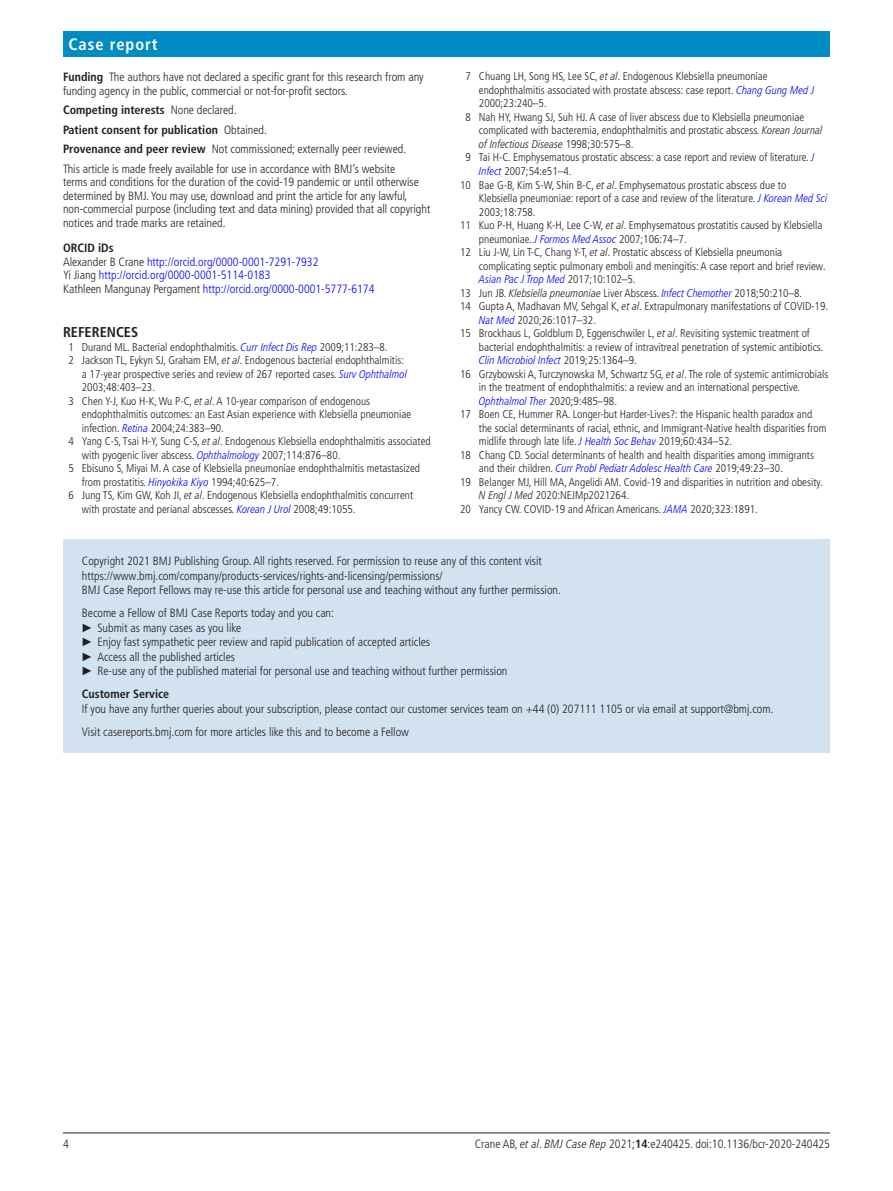
<style>
.page{position:relative;width:893px;height:1191px;background:#fff}
.page>*{position:absolute;margin:0;border:0;box-sizing:border-box;transform-origin:0 0}
.t1{font:700 condensed 16.5px "Frutiger LT Pro";letter-spacing:.055em;color:#fff}
.t2{font:700 condensed 14.25px "Frutiger LT Std";color:#231f20}
.t3{font:300 condensed 12px/14.4px "Frutiger LT Pro";color:#231f20}
.t4{font:300 condensed 12px/13.5px "Frutiger LT Pro";color:#00f}
.t5{font:700 condensed 12px "Frutiger LT Pro";color:#231f20}
.t6{font:300 condensed 11.25px "Frutiger LT Pro";color:#231f20}
.t7{font:italic 300 condensed 11.25px "Frutiger LT Pro";color:#00f}
.t8{font:italic 300 condensed 11.25px "Frutiger LT Pro";color:#231f20}
.s1{font-weight:700}
.s2{font-weight:700;color:#231f20}
.s3{color:#231f20}
.s4{font-style:italic;color:#00f}
.s5{font-style:italic}
.s6{font-style:normal}
.s7{font-style:normal;color:#231f20}
.s8{font-family:"Arial";font-weight:400;font-stretch:normal}
</style>
<div class="page">
<hr style="left:63px;top:1132px;width:767px;height:1px;background:#231f20">
<div style="left:63px;top:31px;width:767px;height:25px;background:#008bc5"></div>
<div style="left:63px;top:539px;width:767px;height:213px;background:#d2e2f0"></div>
<h1 class="t1" style="left:69px;top:34px;width:91px">Case report</h1>
<p class="t3" style="left:63px;top:70px;width:362px;line-height:13.5px"><span class="s1">Funding</span> The authors have not declared a specific grant for this research from any funding agency in the public, commercial or not-for-profit sectors.</p>
<p class="t3" style="left:63px;top:100px;width:345px;line-height:19.5px"><span class="s1">Competing interests</span> None declared.<br><span class="s1">Patient consent for publication</span> Obtained.<br><span class="s1">Provenance and peer review</span> Not commissioned; externally peer reviewed.<br>This article is made freely available for use in accordance with BMJ’s website</p>
<p class="t3" style="left:63px;top:175px;width:369px;line-height:13.5px">terms and conditions for the duration of the covid-19 pandemic or until otherwise determined by BMJ. You may use, download and print the article for any lawful, non-commercial purpose (including text and data mining) provided that all copyright notices and trade marks are retained.</p>
<p class="t4" style="left:63px;top:241px;width:313px"><span class="s2">ORCID iDs<br></span><span class="s3">Alexander B Crane</span> http://orcid.org/0000-0001-7291-7932<br><span class="s3">Yi Jiang</span> http://orcid.org/0000-0001-5114-0183<br><span class="s3">Kathleen Mangunay Pergament</span> http://orcid.org/0000-0001-5777-6174</p>
<p class="t2" style="left:63px;top:324px;width:77px">REFERENCES</p>
<p class="t6" style="left:68px;top:340px;width:321px">1 Durand ML. Bacterial endophthalmitis. <span class="s4">Curr Infect Dis Rep</span> 2009;11:283–8.</p>
<p class="t6" style="left:68px;top:354px;width:337px">2 Jackson TL, Eykyn SJ, Graham EM, <span class="s5">et al</span>. Endogenous bacterial endophthalmitis:</p>
<p class="t6" style="left:82px;top:367px;width:327px">a 17-year prospective series and review of 267 reported cases. <span class="s4">Surv Ophthalmol</span></p>
<p class="t6" style="left:82px;top:381px;width:75px">2003;48:403–23.</p>
<p class="t6" style="left:68px;top:394px;width:303px">3 Chen Y-J, Kuo H-K, Wu P-C, <span class="s5">et al</span>. A 10-year comparison of endogenous</p>
<p class="t6" style="left:82px;top:408px;width:331px">endophthalmitis outcomes: an East Asian experience with Klebsiella pneumoniae</p>
<p class="t6" style="left:82px;top:421px;width:144px">infection. <span class="s4">Retina</span> 2004;24:383–90.</p>
<p class="t6" style="left:68px;top:435px;width:364px">4 Yang C-S, Tsai H-Y, Sung C-S, <span class="s5">et al</span>. Endogenous Klebsiella endophthalmitis associated</p>
<p class="t6" style="left:82px;top:448px;width:260px">with pyogenic liver abscess. <span class="s4">Ophthalmology</span> 2007;114:876–80.</p>
<p class="t6" style="left:68px;top:462px;width:353px">5 Ebisuno S, Miyai M. A case of Klebsiella pneumoniae endophthalmitis metastasized</p>
<p class="t6" style="left:82px;top:475px;width:199px">from prostatitis. <span class="s4">Hinyokika Kiyo</span> 1994;40:625–7.</p>
<p class="t6" style="left:68px;top:489px;width:346px">6 Jung TS, Kim GW, Koh JI, <span class="s5">et al</span>. Endogenous Klebsiella endophthalmitis concurrent</p>
<p class="t6" style="left:82px;top:502px;width:275px">with prostate and perianal abscesses. <span class="s4">Korean J Urol</span> 2008;49:1055.</p>
<p class="t6" style="left:465px;top:70px;width:304px">7 Chuang LH, Song HS, Lee SC, <span class="s5">et al</span>. Endogenous Klebsiella pneumoniae</p>
<p class="t6" style="left:479px;top:84px;width:337px">endophthalmitis associated with prostate abscess: case report. <span class="s4">Chang Gung Med J</span></p>
<p class="t6" style="left:479px;top:97px;width:69px">2000;23:240–5.</p>
<p class="t6" style="left:465px;top:111px;width:340px">8 Nah HY, Hwang SJ, Suh HJ. A case of liver abscess due to Klebsiella pneumoniae</p>
<p class="t6" style="left:479px;top:124px;width:345px">complicated with bacteremia, endophthalmitis and prostatic abscess. <span class="s5">Korean Journal</span></p>
<p class="t8" style="left:479px;top:138px;width:156px">of Infectious Disease <span class="s6">1998;30:575–8.</span></p>
<p class="t6" style="left:465px;top:151px;width:351px">9 Tai H-C. Emphysematous prostatic abscess: a case report and review of literature. <span class="s4">J</span></p>
<p class="t6" style="left:479px;top:165px;width:94px"><span class="s4">Infect</span> 2007;54:e51–4.</p>
<p class="t6" style="left:460px;top:178px;width:328px">10 Bae G-B, Kim S-W, Shin B-C, <span class="s5">et al</span>. Emphysematous prostatic abscess due to</p>
<p class="t6" style="left:479px;top:192px;width:350px">Klebsiella pneumoniae: report of a case and review of the literature. <span class="s4">J Korean Med Sci</span></p>
<p class="t6" style="left:479px;top:205px;width:58px">2003;18:758.</p>
<p class="t6" style="left:460px;top:219px;width:364px">11 Kuo P-H, Huang K-H, Lee C-W, <span class="s5">et al</span>. Emphysematous prostatitis caused by Klebsiella</p>
<p class="t6" style="left:479px;top:232px;width:209px">pneumoniae. <span class="s4">J Formos Med Assoc</span> 2007;106:74–7.</p>
<p class="t6" style="left:460px;top:246px;width:324px">12 Liu J-W, Lin T-C, Chang Y-T, <span class="s5">et al</span>. Prostatic abscess of Klebsiella pneumonia</p>
<p class="t6" style="left:479px;top:259px;width:348px">complicating septic pulmonary emboli and meningitis: A case report and brief review.</p>
<p class="t7" style="left:479px;top:273px;width:158px">Asian Pac J Trop Med <span class="s7">2017;10:102–5.</span></p>
<p class="t6" style="left:460px;top:286px;width:344px">13 Jun JB. <span class="s5">Klebsiella pneumoniae</span> Liver Abscess. <span class="s4">Infect Chemother</span> 2018;50:210–8.</p>
<p class="t6" style="left:460px;top:300px;width:370px">14 Gupta A, Madhavan MV, Sehgal K, <span class="s5">et al</span>. Extrapulmonary manifestations of COVID-19.</p>
<p class="t6" style="left:479px;top:313px;width:119px"><span class="s4">Nat Med</span> 2020;26:1017–32.</p>
<p class="t6" style="left:460px;top:327px;width:351px">15 Brockhaus L, Goldblum D, Eggenschwiler L, <span class="s5">et al</span>. Revisiting systemic treatment of</p>
<p class="t6" style="left:479px;top:340px;width:346px">bacterial endophthalmitis: a review of intravitreal penetration of systemic antibiotics.</p>
<p class="t7" style="left:479px;top:354px;width:159px">Clin Microbiol Infect <span class="s7">2019;25:1364–9.</span></p>
<p class="t6" style="left:460px;top:367px;width:370px">16 Grzybowski A, Turczynowska M, Schwartz SG, <span class="s5">et al</span>. The role of systemic antimicrobials</p>
<p class="t6" style="left:479px;top:381px;width:323px">in the treatment of endophthalmitis: a review and an international perspective.</p>
<p class="t7" style="left:479px;top:394px;width:140px">Ophthalmol Ther <span class="s7">2020;9:485–98.</span></p>
<p class="t6" style="left:460px;top:408px;width:354px">17 Boen CE, Hummer RA. Longer-but Harder-Lives?: the Hispanic health paradox and</p>
<p class="t6" style="left:479px;top:421px;width:349px">the social determinants of racial, ethnic, and Immigrant-Native health disparities from</p>
<p class="t6" style="left:479px;top:435px;width:255px">midlife through late life. <span class="s4">J Health Soc Behav</span> 2019;60:434–52.</p>
<p class="t6" style="left:460px;top:448px;width:355px">18 Chang CD. Social determinants of health and health disparities among immigrants</p>
<p class="t7" style="left:479px;top:462px;width:306px"><span class="s7">and their children.</span> Curr Probl Pediatr Adolesc Health Care <span class="s7">2019;49:23–30.</span></p>
<p class="t6" style="left:460px;top:475px;width:365px">19 Belanger MJ, Hill MA, Angelidi AM. Covid-19 and disparities in nutrition and obesity.</p>
<p class="t6" style="left:479px;top:489px;width:152px"><span class="s5">N Engl J Med</span> 2020:NEJMp2021264.</p>
<p class="t6" style="left:460px;top:502px;width:299px">20 Yancy CW. COVID-19 and African Americans. <span class="s4">JAMA</span> 2020;323:1891.</p>
<p class="t3" style="left:82px;top:554px;width:481px">Copyright 2021 BMJ Publishing Group. All rights reserved. For permission to reuse any of this content visit https://www.bmj.com/company/products-services/rights-and-licensing/permissions/<br>BMJ Case Report Fellows may re-use this article for personal use and teaching without any further permission.</p>
<p class="t3" style="left:81px;top:606px;width:428px">Become a Fellow of BMJ Case Reports today and you can:<br><span class="s8">►</span> Submit as many cases as you like<br><span class="s8">►</span> Enjoy fast sympathetic peer review and rapid publication of accepted articles<br><span class="s8">►</span> Access all the published articles<br><span class="s8">►</span> Re-use any of the published material for personal use and teaching without further permission</p>
<p class="t5" style="left:82px;top:687px;width:89px">Customer Service</p>
<p class="t3" style="left:82px;top:697px;width:693px;line-height:23.4px">If you have any further queries about your subscription, please contact our customer services team on +44 (0) 207111 1105 or via email at support@bmj.com.<br>Visit casereports.bmj.com for more articles like this and to become a Fellow</p>
<p class="t3" style="left:63px;top:1136px;width:7px">4</p>
<p class="t3" style="left:475px;top:1136px;width:357px">Crane AB, <span class="s5">et al</span>. <span class="s5">BMJ Case Rep</span> 2021;<span class="s1">14</span>:e240425. doi:10.1136/bcr-2020-240425</p>
</div>
